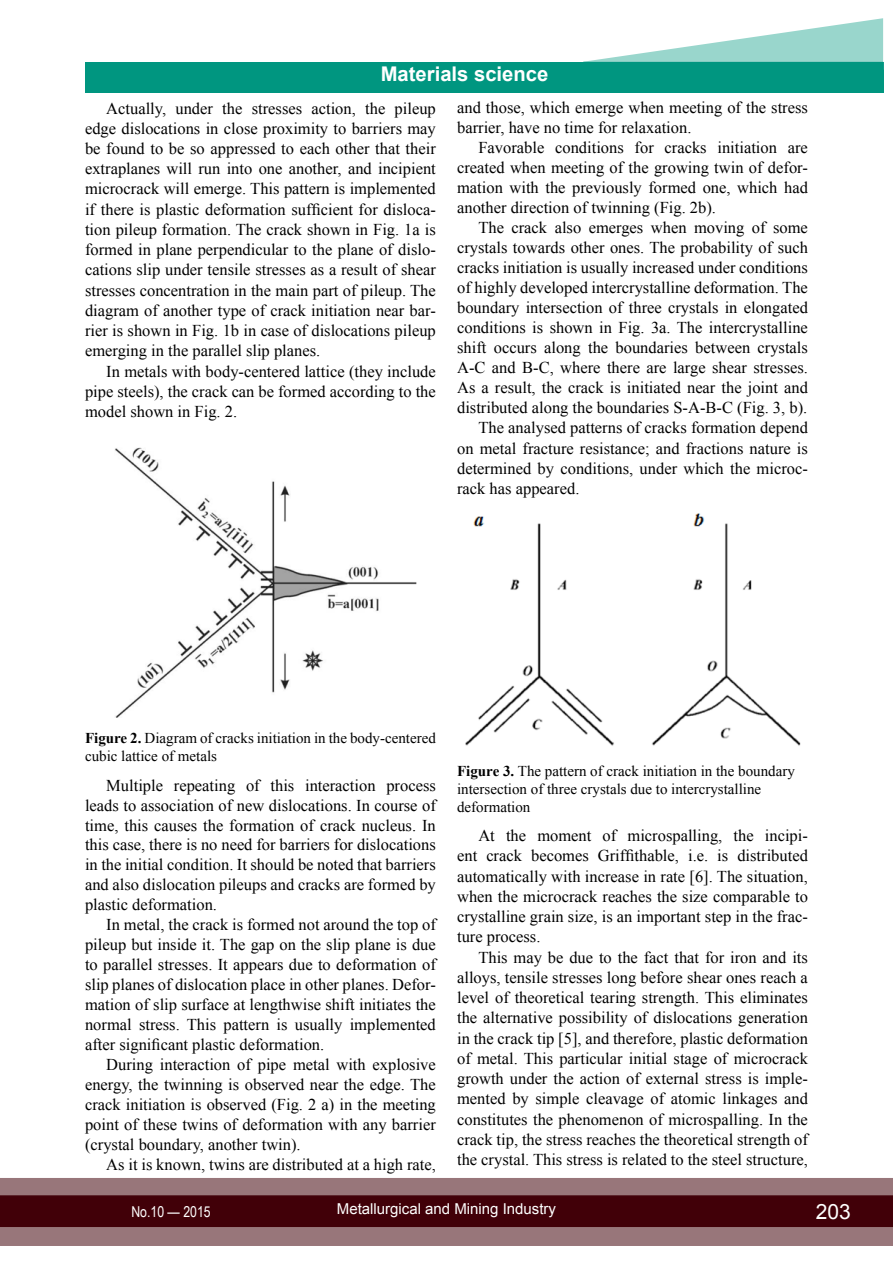
<style>
.page{position:relative;width:893px;height:1263px;background:#fff}
.page>*{position:absolute;margin:0;border:0;box-sizing:border-box;transform-origin:0 0}
.t1{font:21px "Arial";color:#fff}
.t2{font:700 20.25px "Arial";color:#fff}
.t3{font:16.5px/20.2px "Times New Roman";color:#000;text-align:justify}
.t4{font:15px/18px "Times New Roman";color:#000}
.t5{font:15px "Arial";color:#fff}
.t6{font:15px "Arial Narrow";color:#fff}
.s1{font-weight:700}
</style>
<div class="page">
<div style="left:0;top:1178px;width:893px;height:68px;background:#98767a"></div>
<div style="left:0;top:1195px;width:893px;height:32px;background:#410008;border:2px solid #410008"></div>
<div style="left:85px;top:62px;width:798px;height:30px;background:#009680"></div>
<svg style="left:583px;top:18px;width:300px;height:44px"></svg>
<img style="left:115px;top:447px;width:302px;height:270px">
<img style="left:465px;top:513px;width:336px;height:233px">
<p class="t2" style="left:381px;top:61px;width:169px">Materials science</p>
<p class="t3" style="left:85px;top:98px;width:352px;text-indent:21px">Actually, under the stresses action, the pileup edge dislocations in close proximity to barriers may be found to be so appressed to each other that their extraplanes will run into one another, and incipient microcrack will emerge. This pattern is implemented if there is plastic deformation sufficient for disloca&shy;tion pileup formation. The crack shown in Fig. 1a is formed in plane perpendicular to the plane of dislo&shy;cations slip under tensile stresses as a result of shear stresses concentration in the main part of pileup. The diagram of another type of crack initiation near bar&shy;rier is shown in Fig. 1b in case of dislocations pileup emerging in the parallel slip planes.</p>
<p class="t3" style="left:85px;top:361px;width:352px;text-indent:21px">In metals with body-centered lattice (they include pipe steels), the crack can be formed according to the model shown in Fig. 2.</p>
<p class="t3" style="left:457px;top:98px;width:352px">and those, which emerge when meeting of the stress barrier, have no time for relaxation.</p>
<p class="t3" style="left:457px;top:138px;width:352px;text-indent:21px">Favorable conditions for cracks initiation are created when meeting of the growing twin of defor&shy;mation with the previously formed one, which had another direction of twinning (Fig. 2b).</p>
<p class="t3" style="left:478px;top:217px;width:331px">The crack also emerges when moving of some</p>
<p class="t3" style="left:457px;top:237px;width:352px">crystals towards other ones. The probability of such</p>
<p class="t3" style="left:457px;top:257px;width:352px">cracks initiation is usually increased under conditions</p>
<p class="t3" style="left:457px;top:277px;width:352px">of highly developed intercrystalline deformation. The</p>
<p class="t3" style="left:457px;top:297px;width:352px">boundary intersection of three crystals in elongated</p>
<p class="t3" style="left:457px;top:317px;width:352px">conditions is shown in Fig. 3a. The intercrystalline</p>
<p class="t3" style="left:457px;top:337px;width:352px">shift occurs along the boundaries between crystals</p>
<p class="t3" style="left:457px;top:357px;width:352px">A-C and B-C, where there are large shear stresses.</p>
<p class="t3" style="left:457px;top:377px;width:352px">As a result, the crack is initiated near the joint and</p>
<p class="t3" style="left:457px;top:397px;width:352px">distributed along the boundaries S-A-B-C (Fig. 3, b).</p>
<p class="t3" style="left:478px;top:417px;width:331px">The analysed patterns of cracks formation depend</p>
<p class="t3" style="left:457px;top:438px;width:352px">on metal fracture resistance; and fractions nature is</p>
<p class="t3" style="left:457px;top:458px;width:352px">determined by conditions, under which the microc-</p>
<p class="t3" style="left:457px;top:478px;width:124px">rack has appeared.</p>
<p class="t4" style="left:85px;top:729px;width:352px"><span class="s1">Figure 2.</span> Diagram of cracks initiation in the body-centered cubic lattice of metals</p>
<p class="t3" style="left:85px;top:775px;width:352px;text-indent:21px">Multiple repeating of this interaction process leads to association of new dislocations. In course of time, this causes the formation of crack nucleus. In this case, there is no need for barriers for dislocations in the initial condition. It should be noted that barriers and also dislocation pileups and cracks are formed by plastic deformation.</p>
<p class="t3" style="left:85px;top:914px;width:352px;text-indent:21px">In metal, the crack is formed not around the top of pileup but inside it. The gap on the slip plane is due to parallel stresses. It appears due to deformation of slip planes of dislocation place in other planes. Defor&shy;mation of slip surface at lengthwise shift initiates the normal stress. This pattern is usually implemented after significant plastic deformation.</p>
<p class="t3" style="left:85px;top:1054px;width:352px;text-indent:21px">During interaction of pipe metal with explosive energy, the twinning is observed near the edge. The crack initiation is observed (Fig. 2 a) in the meeting point of these twins of deformation with any barrier (crystal boundary, another twin).</p>
<p class="t3" style="left:106px;top:1154px;width:331px">As it is known, twins are distributed at a high rate,</p>
<p class="t4" style="left:457px;top:762px;width:339px"><span class="s1">Figure 3.</span> The pattern of crack initiation in the boundary intersection of three crystals due to intercrystalline deformation</p>
<p class="t3" style="left:457px;top:825px;width:352px;text-indent:21px">At the moment of microspalling, the incipi&shy;ent crack becomes Griffithable, i.e. is distributed automatically with increase in rate [6]. The situation, when the microcrack reaches the size comparable to crystalline grain size, is an important step in the frac&shy;ture process.</p>
<p class="t3" style="left:457px;top:947px;width:352px;text-indent:21px">This may be due to the fact that for iron and its alloys, tensile stresses long before shear ones reach a level of theoretical tearing strength. This eliminates the alternative possibility of dislocations generation in the crack tip [5], and therefore, plastic deformation of metal. This particular initial stage of microcrack growth under the action of external stress is imple&shy;mented by simple cleavage of atomic linkages and constitutes the phenomenon of microspalling. In the crack tip, the stress reaches the theoretical strength of the crystal. This stress is related to the steel structure,</p>
<p class="t6" style="left:131px;top:1200px;width:81px">No.10 — 2015</p>
<p class="t5" style="left:337px;top:1199px;width:221px">Metallurgical and Mining Industry</p>
<p class="t1" style="left:816px;top:1197px;width:37px">203</p>
</div>
